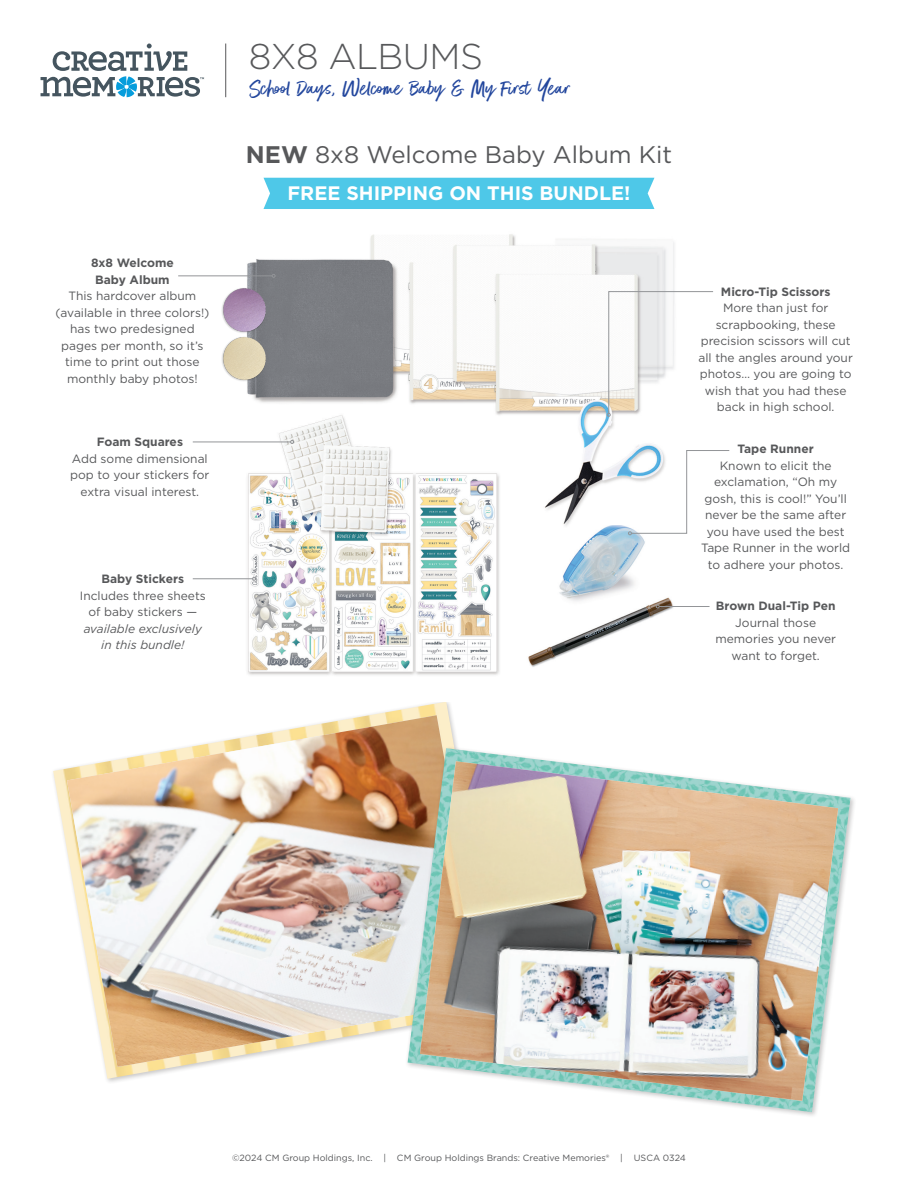
<style>
.page{position:relative;width:918px;height:1188px;background:#fff}
.page>*{position:absolute;margin:0;border:0;box-sizing:border-box;transform-origin:0 0}
.t1{font:300 35.85px "Gotham";letter-spacing:-.015em;color:#57585a}
.t2{font:24px "Better Times";color:#22469d}
.t3{font:24px "Gotham";color:#57585a}
.t4{font:700 19.5px "Gotham";color:#fff}
.t5{font:12px/16.5px "Gotham";color:#57585a;text-align:center}
.t6{font:700 12px/16.5px "Gotham";color:#57585a;text-align:center}
.t7{font:9px "Gotham";color:#57585a}
.s1{font-style:italic}
.s2{font-weight:700}
</style>
<div class="page">
<img style="left:53px;top:702px;width:399px;height:377px">
<img style="left:67px;top:715px;width:390px;height:352px">
<img style="left:210px;top:208px;width:464px;height:467px">
<svg style="left:628px;top:450px;width:102px;height:85px"></svg>
<svg style="left:607px;top:291px;width:106px;height:126px"></svg>
<hr style="left:659px;top:606px;width:51px;height:1px;background:#939598">
<hr style="left:193px;top:442px;width:98px;height:1px;background:#939598">
<svg style="left:290px;top:440px;width:4px;height:4px"></svg>
<hr style="left:193px;top:578px;width:60px;height:1px;background:#939598">
<svg style="left:252px;top:577px;width:4px;height:4px"></svg>
<hr style="left:225px;top:44px;width:1px;height:53px;background:#57585a">
<svg style="left:41px;top:44px;width:163px;height:53px"></svg>
<img style="left:216px;top:281px;width:57px;height:49px">
<img style="left:216px;top:330px;width:57px;height:56px">
<hr style="left:178px;top:275px;width:94px;height:1px;background:#939598">
<svg style="left:272px;top:274px;width:4px;height:4px"></svg>
<div style="left:405px;top:745px;width:451px;height:373px;background:#231f20;opacity:.25"></div>
<img style="left:408px;top:748px;width:442px;height:364px">
<img style="left:420px;top:761px;width:418px;height:340px">
<div style="left:264px;top:178px;width:390px;height:31px;background:#4ec8e8"></div>
<p class="t6" style="left:91px;top:255px;width:84px">8x8 Welcome<br>Baby Album</p>
<p class="t5" style="left:55px;top:287px;width:156px">This hardcover album (available in three colors!) has two predesigned pages per month, so it’s time to print out those monthly baby photos!</p>
<p class="t6" style="left:97px;top:433px;width:88px">Foam Squares</p>
<p class="t5" style="left:70px;top:450px;width:141px">Add some dimensional pop to your stickers for extra visual interest.</p>
<p class="t6" style="left:102px;top:571px;width:84px">Baby Stickers</p>
<p class="t5" style="left:80px;top:587px;width:127px">Includes three sheets of baby stickers — <span class="s1">available exclusively in this bundle!</span></p>
<p class="t1" style="left:249px;top:33px;width:236px">8X8 ALBUMS</p>
<p class="t2" style="left:249px;top:75px;width:323px">School Days, Welcome Baby &amp; My First Year</p>
<p class="t3" style="left:246px;top:140px;width:428px"><span class="s2">NEW</span> 8x8 Welcome Baby Album Kit</p>
<p class="t4" style="left:288px;top:180px;width:344px">FREE SHIPPING ON THIS BUNDLE!</p>
<p class="t6" style="left:721px;top:283px;width:111px">Micro-Tip Scissors</p>
<p class="t5" style="left:699px;top:299px;width:156px">More than just for scrapbooking, these precision scissors will cut all the angles around your photos… you are going to wish that you had these back in high school.</p>
<p class="t6" style="left:738px;top:441px;width:78px">Tape Runner</p>
<p class="t5" style="left:701px;top:457px;width:151px">Known to elicit the exclamation, “Oh my gosh, this is cool!” You’ll never be the same after you have used the best<br>Tape Runner in the world to adhere your photos.</p>
<p class="t6" style="left:716px;top:598px;width:121px">Brown Dual-Tip Pen</p>
<p class="t5" style="left:715px;top:614px;width:122px">Journal those memories you never want to forget.</p>
<p class="t7" style="left:232px;top:1152px;width:455px">©2024 CM Group Holdings, Inc. | CM Group Holdings Brands: Creative Memories® | USCA 0324</p>
</div>
